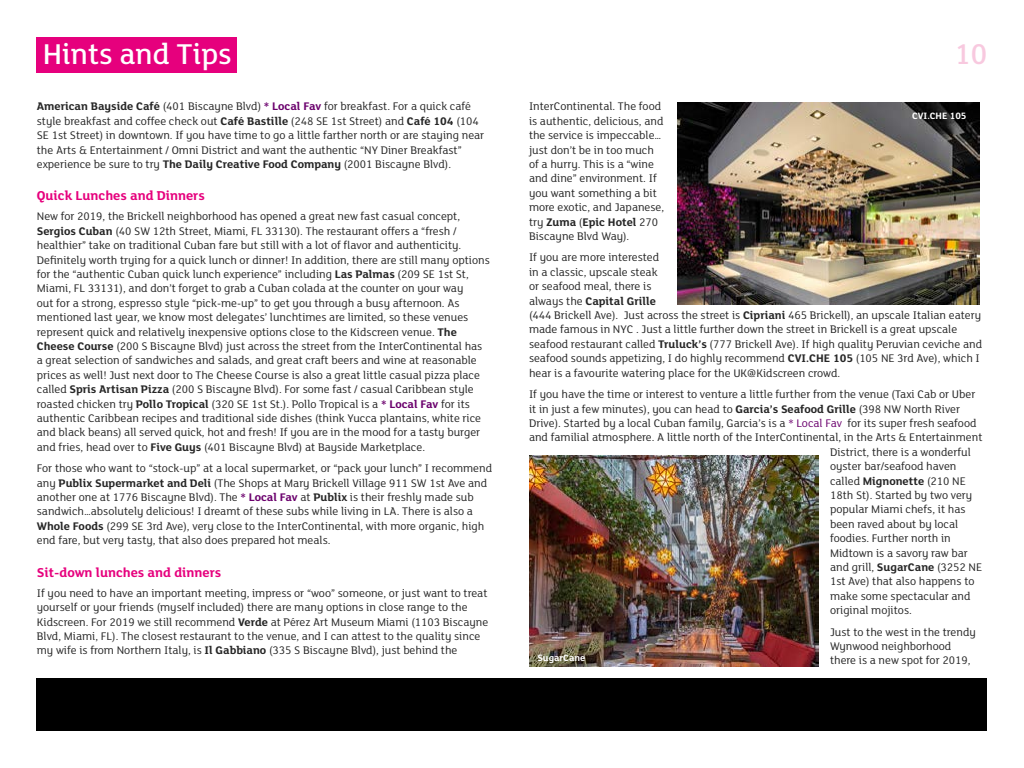
<style>
.page{position:relative;width:1024px;height:768px;background:#fff}
.page>*{position:absolute;margin:0;border:0;box-sizing:border-box;transform-origin:0 0}
.t1{font:500 31.1px "FS Lola";color:#fff}
.t2{font:500 31.1px "FS Lola";color:#f8c9df}
.t3{font:700 14px "FS Lola";color:#e6007d}
.t4{font:12px/14.4px "FS Lola";color:#262626}
.t5{font:700 10px "FS Lola";color:#fff}
.s1{font-weight:700}
.s2{font-weight:700;color:#6b006d}
.s3{color:#6b006d}
</style>
<div class="page">
<div style="left:37px;top:679px;width:950px;height:52px;background:#000"></div>
<div style="left:37px;top:37px;width:200px;height:35px;background:#e6007d"></div>
<img style="left:529px;top:456px;width:290px;height:210px">
<img style="left:677px;top:103px;width:303px;height:202px">
<h1 class="t1" style="left:43px;top:34px;width:190px">Hints and Tips</h1>
<h1 class="t2" style="left:954px;top:34px;width:34px">10</h1>
<p class="t4" style="left:37px;top:99px;width:449px"><span class="s1">American Bayside Café</span> (401 Biscayne Blvd) <span class="s2">* Local Fav</span> for breakfast. For a quick café style breakfast and coffee check out <span class="s1">Café Bastille</span> (248 SE 1st Street) and <span class="s1">Café 104</span> (104<br>SE 1st Street) in downtown. If you have time to go a little farther north or are staying near the Arts &amp; Entertainment / Omni District and want the authentic “NY Diner Breakfast” experience be sure to try <span class="s1">The Daily Creative Food Company</span> (2001 Biscayne Blvd).</p>
<p class="t3" style="left:37px;top:186px;width:169px">Quick Lunches and Dinners</p>
<p class="t4" style="left:37px;top:209px;width:454px">New for 2019, the Brickell neighborhood has opened a great new fast casual concept, <span class="s1">Sergios Cuban</span> (40 SW 12th Street, Miami, FL 33130). The restaurant offers a “fresh / healthier” take on traditional Cuban fare but still with a lot of flavor and authenticity.<br>Definitely worth trying for a quick lunch or dinner! In addition, there are still many options for the “authentic Cuban quick lunch experience” including <span class="s1">Las Palmas</span> (209 SE 1st St, Miami, FL 33131), and don’t forget to grab a Cuban colada at the counter on your way<br>out for a strong, espresso style “pick-me-up” to get you through a busy afternoon. As mentioned last year, we know most delegates’ lunchtimes are limited, so these venues represent quick and relatively inexpensive options close to the Kidscreen venue. <span class="s1">The Cheese Course</span> (200 S Biscayne Blvd) just across the street from the InterContinental has a great selection of sandwiches and salads, and great craft beers and wine at reasonable prices as well! Just next door to The Cheese Course is also a great little casual pizza place called <span class="s1">Spris Artisan Pizza</span> (200 S Biscayne Blvd). For some fast / casual Caribbean style roasted chicken try <span class="s1">Pollo Tropical</span> (320 SE 1st St.). Pollo Tropical is a <span class="s2">* Local Fav</span> for its authentic Caribbean recipes and traditional side dishes (think Yucca plantains, white rice and black beans) all served quick, hot and fresh! If you are in the mood for a tasty burger and fries, head over to <span class="s1">Five Guys</span> (401 Biscayne Blvd) at Bayside Marketplace.</p>
<p class="t4" style="left:37px;top:461px;width:457px">For those who want to “stock-up” at a local supermarket, or “pack your lunch” I recommend any <span class="s1">Publix Supermarket and Deli</span> (The Shops at Mary Brickell Village 911 SW 1st Ave and another one at 1776 Biscayne Blvd). The <span class="s2">* Local Fav</span> at <span class="s1">Publix</span> is their freshly made sub sandwich…absolutely delicious! I dreamt of these subs while living in LA. There is also a <span class="s1">Whole Foods</span> (299 SE 3rd Ave), very close to the InterContinental, with more organic, high end fare, but very tasty, that also does prepared hot meals.</p>
<p class="t3" style="left:37px;top:562px;width:186px">Sit-down lunches and dinners</p>
<p class="t4" style="left:37px;top:585px;width:453px">If you need to have an important meeting, impress or “woo” someone, or just want to treat yourself or your friends (myself included) there are many options in close range to the Kidscreen. For 2019 we still recommend <span class="s1">Verde</span> at Pérez Art Museum Miami (1103 Biscayne Blvd, Miami, FL). The closest restaurant to the venue, and I can attest to the quality since my wife is from Northern Italy, is <span class="s1">Il Gabbiano</span> (335 S Biscayne Blvd), just behind the</p>
<p class="t4" style="left:529px;top:99px;width:137px">InterContinental. The food is authentic, delicious, and the service is impeccable… just don’t be in too much of a hurry. This is a “wine and dine” environment. If you want something a bit more exotic, and Japanese, try <span class="s1">Zuma</span> (<span class="s1">Epic Hotel</span> 270<br>Biscayne Blvd Way).</p>
<p class="t4" style="left:529px;top:250px;width:455px">If you are more interested<br>in a classic, upscale steak<br>or seafood meal, there is<br>always the <span class="s1">Capital Grille<br></span>(444 Brickell Ave). Just across the street is <span class="s1">Cipriani</span> 465 Brickell), an upscale Italian eatery made famous in NYC . Just a little further down the street in Brickell is a great upscale seafood restaurant called <span class="s1">Truluck’s</span> (777 Brickell Ave). If high quality Peruvian ceviche and seafood sounds appetizing, I do highly recommend <span class="s1">CVI.CHE 105</span> (105 NE 3rd Ave), which I hear is a favourite watering place for the UK@Kidscreen crowd.</p>
<p class="t4" style="left:529px;top:387px;width:448px">If you have the time or interest to venture a little further from the venue (Taxi Cab or Uber</p>
<p class="t4" style="left:529px;top:401px;width:433px">it in just a few minutes), you can head to <span class="s1">Garcia’s Seafood Grille</span> (398 NW North River</p>
<p class="t4" style="left:529px;top:415px;width:449px">Drive). Started by a local Cuban family, Garcia’s is a <span class="s3">* Local Fav</span> for its super fresh seafood</p>
<p class="t4" style="left:529px;top:430px;width:455px">and familial atmosphere. A little north of the InterContinental, in the Arts &amp; Entertainment</p>
<p class="t4" style="left:830px;top:444px;width:142px">District, there is a wonderful</p>
<p class="t4" style="left:830px;top:459px;width:128px">oyster bar/seafood haven</p>
<p class="t4" style="left:830px;top:473px;width:137px">called <span class="s1">Mignonette</span> (210 NE</p>
<p class="t4" style="left:830px;top:487px;width:144px">18th St). Started by two very</p>
<p class="t4" style="left:830px;top:502px;width:137px">popular Miami chefs, it has</p>
<p class="t4" style="left:830px;top:516px;width:130px">been raved about by local</p>
<p class="t4" style="left:830px;top:531px;width:122px">foodies. Further north in</p>
<p class="t4" style="left:830px;top:545px;width:139px">Midtown is a savory raw bar</p>
<p class="t4" style="left:830px;top:559px;width:154px">and grill, <span class="s1">SugarCane</span> (3252 NE</p>
<p class="t4" style="left:830px;top:574px;width:146px">1st Ave) that also happens to</p>
<p class="t4" style="left:830px;top:588px;width:142px">make some spectacular and</p>
<p class="t4" style="left:830px;top:603px;width:83px">original mojitos.</p>
<p class="t4" style="left:830px;top:624px;width:147px">Just to the west in the trendy<br>Wynwood neighborhood there is a new spot for 2019,</p>
<p class="t5" style="left:912px;top:109px;width:56px">CVI.CHE 105</p>
<p class="t5" style="left:538px;top:651px;width:49px">SugarCane</p>
</div>
